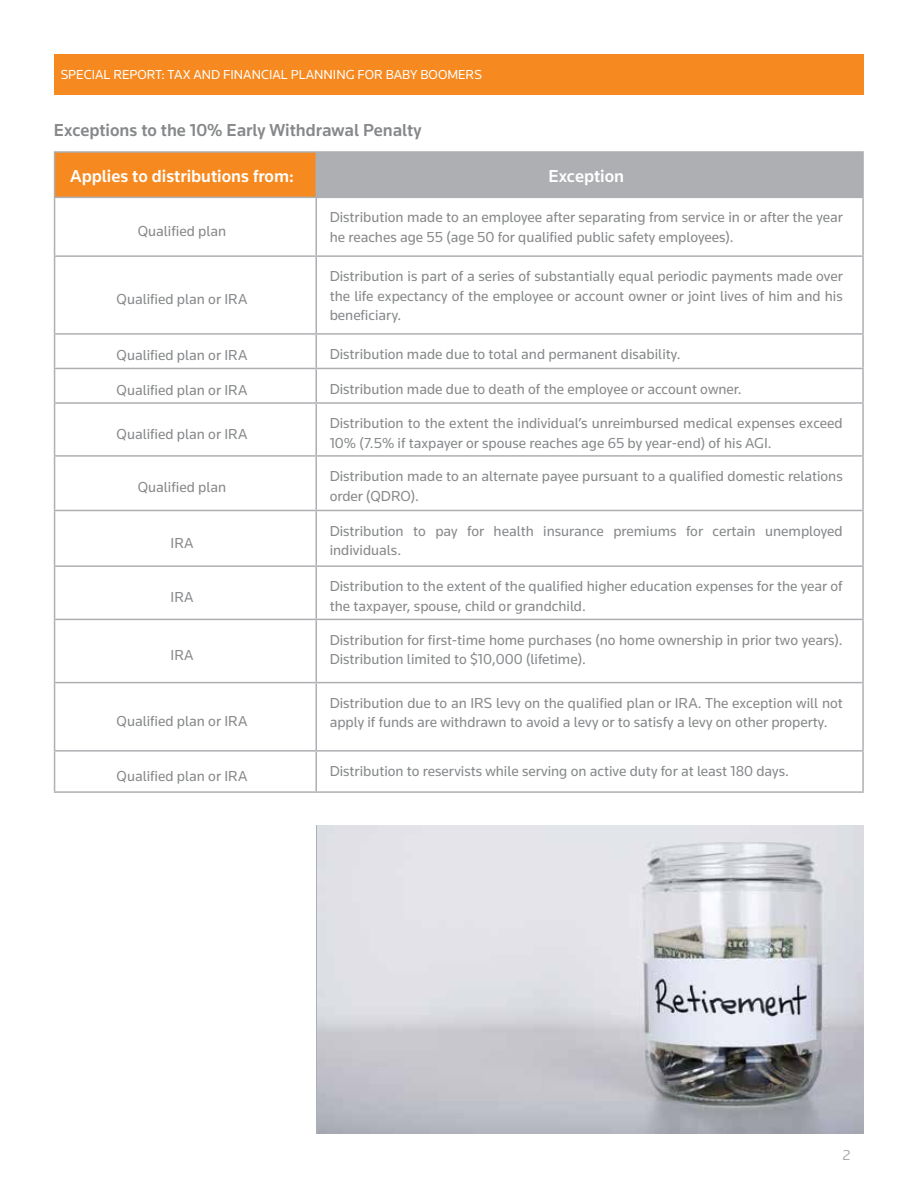
<style>
.page{position:relative;width:918px;height:1188px;background:#fff}
.page>*{position:absolute;margin:0;border:0;box-sizing:border-box;transform-origin:0 0}
.t1{font:500 18px "Knowledge";color:#86888a}
.t2{font:500 18px "Knowledge";color:#fff}
.t3{font:15px/19.5px "Knowledge";color:#86888a}
.t4{font:15px "Knowledge";color:#acaeb1}
.t5{font:13.5px "Knowledge";color:#fff}
</style>
<div class="page">
<div style="left:54px;top:54px;width:810px;height:40px;background:#f6891f"></div>
<div style="left:55px;top:152px;width:261px;height:45px;background:#f6891f"></div>
<div style="left:316px;top:152px;width:547px;height:45px;background:#adafb2"></div>
<hr style="left:54px;top:153px;width:1px;height:44px;background:#adafb2">
<hr style="left:54px;top:151px;width:262px;height:2px;background:#adafb2">
<hr style="left:315px;top:153px;width:2px;height:44px;background:#adafb2">
<hr style="left:316px;top:151px;width:548px;height:2px;background:#adafb2">
<hr style="left:862px;top:153px;width:2px;height:44px;background:#adafb2">
<hr style="left:54px;top:198px;width:1px;height:57px;background:#adafb2">
<hr style="left:54px;top:257px;width:1px;height:76px;background:#adafb2">
<hr style="left:54px;top:335px;width:1px;height:33px;background:#adafb2">
<hr style="left:54px;top:369px;width:1px;height:33px;background:#adafb2">
<hr style="left:54px;top:404px;width:1px;height:51px;background:#adafb2">
<hr style="left:54px;top:457px;width:1px;height:53px;background:#adafb2">
<hr style="left:54px;top:511px;width:1px;height:54px;background:#adafb2">
<hr style="left:54px;top:567px;width:1px;height:52px;background:#adafb2">
<hr style="left:54px;top:620px;width:1px;height:62px;background:#adafb2">
<hr style="left:54px;top:683px;width:1px;height:67px;background:#adafb2">
<hr style="left:54px;top:197px;width:262px;height:1px;background:#adafb2">
<hr style="left:54px;top:255px;width:262px;height:2px;background:#adafb2">
<hr style="left:54px;top:333px;width:262px;height:2px;background:#adafb2">
<hr style="left:54px;top:368px;width:262px;height:1px;background:#adafb2">
<hr style="left:54px;top:402px;width:262px;height:2px;background:#adafb2">
<hr style="left:54px;top:455px;width:262px;height:2px;background:#adafb2">
<hr style="left:54px;top:510px;width:262px;height:1px;background:#adafb2">
<hr style="left:54px;top:565px;width:262px;height:2px;background:#adafb2">
<hr style="left:54px;top:619px;width:262px;height:1px;background:#adafb2">
<hr style="left:54px;top:682px;width:262px;height:1px;background:#adafb2">
<hr style="left:315px;top:198px;width:2px;height:57px;background:#adafb2">
<hr style="left:315px;top:257px;width:2px;height:76px;background:#adafb2">
<hr style="left:315px;top:335px;width:2px;height:33px;background:#adafb2">
<hr style="left:315px;top:369px;width:2px;height:33px;background:#adafb2">
<hr style="left:315px;top:404px;width:2px;height:51px;background:#adafb2">
<hr style="left:315px;top:457px;width:2px;height:53px;background:#adafb2">
<hr style="left:315px;top:511px;width:2px;height:54px;background:#adafb2">
<hr style="left:315px;top:567px;width:2px;height:52px;background:#adafb2">
<hr style="left:315px;top:620px;width:2px;height:62px;background:#adafb2">
<hr style="left:315px;top:683px;width:2px;height:67px;background:#adafb2">
<hr style="left:316px;top:197px;width:548px;height:1px;background:#adafb2">
<hr style="left:862px;top:198px;width:2px;height:57px;background:#adafb2">
<hr style="left:862px;top:257px;width:2px;height:76px;background:#adafb2">
<hr style="left:862px;top:335px;width:2px;height:33px;background:#adafb2">
<hr style="left:862px;top:369px;width:2px;height:33px;background:#adafb2">
<hr style="left:862px;top:404px;width:2px;height:51px;background:#adafb2">
<hr style="left:862px;top:457px;width:2px;height:53px;background:#adafb2">
<hr style="left:862px;top:511px;width:2px;height:54px;background:#adafb2">
<hr style="left:862px;top:567px;width:2px;height:52px;background:#adafb2">
<hr style="left:862px;top:620px;width:2px;height:62px;background:#adafb2">
<hr style="left:862px;top:683px;width:2px;height:67px;background:#adafb2">
<hr style="left:316px;top:255px;width:548px;height:2px;background:#adafb2">
<hr style="left:316px;top:333px;width:548px;height:2px;background:#adafb2">
<hr style="left:316px;top:368px;width:548px;height:1px;background:#adafb2">
<hr style="left:316px;top:402px;width:548px;height:2px;background:#adafb2">
<hr style="left:316px;top:455px;width:548px;height:2px;background:#adafb2">
<hr style="left:316px;top:510px;width:548px;height:1px;background:#adafb2">
<hr style="left:316px;top:565px;width:548px;height:2px;background:#adafb2">
<hr style="left:316px;top:619px;width:548px;height:1px;background:#adafb2">
<hr style="left:316px;top:682px;width:548px;height:1px;background:#adafb2">
<hr style="left:54px;top:752px;width:1px;height:39px;background:#adafb2">
<hr style="left:54px;top:750px;width:262px;height:2px;background:#adafb2">
<hr style="left:54px;top:791px;width:262px;height:2px;background:#adafb2">
<hr style="left:315px;top:752px;width:2px;height:39px;background:#adafb2">
<hr style="left:316px;top:750px;width:548px;height:2px;background:#adafb2">
<hr style="left:862px;top:752px;width:2px;height:39px;background:#adafb2">
<hr style="left:316px;top:791px;width:548px;height:2px;background:#adafb2">
<img style="left:318px;top:825px;width:546px;height:309px">
<p class="t5" style="left:61px;top:67px;width:423px">SPECIAL REPORT: TAX AND FINANCIAL PLANNING FOR BABY BOOMERS</p>
<p class="t1" style="left:54px;top:119px;width:369px">Exceptions to the 10% Early Withdrawal Penalty</p>
<p class="t2" style="left:70px;top:165px;width:225px">Applies to distributions from:</p>
<p class="t2" style="left:548px;top:165px;width:77px">Exception</p>
<p class="t3" style="left:138px;top:221px;width:90px">Qualified plan</p>
<p class="t3" style="left:117px;top:289px;width:132px">Qualified plan or IRA</p>
<p class="t3" style="left:330px;top:207px;width:515px">Distribution made to an employee after separating from service in or after the year he reaches age 55 (age 50 for qualified public safety employees).</p>
<p class="t3" style="left:330px;top:266px;width:515px;text-align:justify">Distribution is part of a series of substantially equal periodic payments made over the life expectancy of the employee or account owner or joint lives of him and his beneficiary.</p>
<p class="t3" style="left:117px;top:345px;width:132px">Qualified plan or IRA</p>
<p class="t3" style="left:330px;top:344px;width:352px">Distribution made due to total and permanent disability.</p>
<p class="t3" style="left:117px;top:380px;width:132px">Qualified plan or IRA</p>
<p class="t3" style="left:330px;top:379px;width:413px">Distribution made due to death of the employee or account owner.</p>
<p class="t3" style="left:117px;top:424px;width:132px">Qualified plan or IRA</p>
<p class="t3" style="left:330px;top:413px;width:515px">Distribution to the extent the individual’s unreimbursed medical expenses exceed<br>10% (7.5% if taxpayer or spouse reaches age 65 by year-end) of his AGI.</p>
<p class="t3" style="left:138px;top:477px;width:90px">Qualified plan</p>
<p class="t3" style="left:330px;top:466px;width:514px">Distribution made to an alternate payee pursuant to a qualified domestic relations order (QDRO).</p>
<p class="t3" style="left:171px;top:533px;width:24px">IRA</p>
<p class="t3" style="left:330px;top:521px;width:515px">Distribution to pay for health insurance premiums for certain unemployed individuals.</p>
<p class="t3" style="left:171px;top:587px;width:24px">IRA</p>
<p class="t3" style="left:330px;top:576px;width:515px">Distribution to the extent of the qualified higher education expenses for the year of the taxpayer, spouse, child or grandchild.</p>
<p class="t3" style="left:171px;top:645px;width:24px">IRA</p>
<p class="t3" style="left:330px;top:630px;width:514px">Distribution for first-time home purchases (no home ownership in prior two years).<br>Distribution limited to $10,000 (lifetime).</p>
<p class="t3" style="left:117px;top:711px;width:132px">Qualified plan or IRA</p>
<p class="t3" style="left:330px;top:693px;width:515px">Distribution due to an IRS levy on the qualified plan or IRA. The exception will not apply if funds are withdrawn to avoid a levy or to satisfy a levy on other property.</p>
<p class="t3" style="left:117px;top:766px;width:132px">Qualified plan or IRA</p>
<p class="t3" style="left:330px;top:761px;width:461px">Distribution to reservists while serving on active duty for at least 180 days.</p>
<p class="t4" style="left:842px;top:1146px;width:9px">2</p>
</div>
